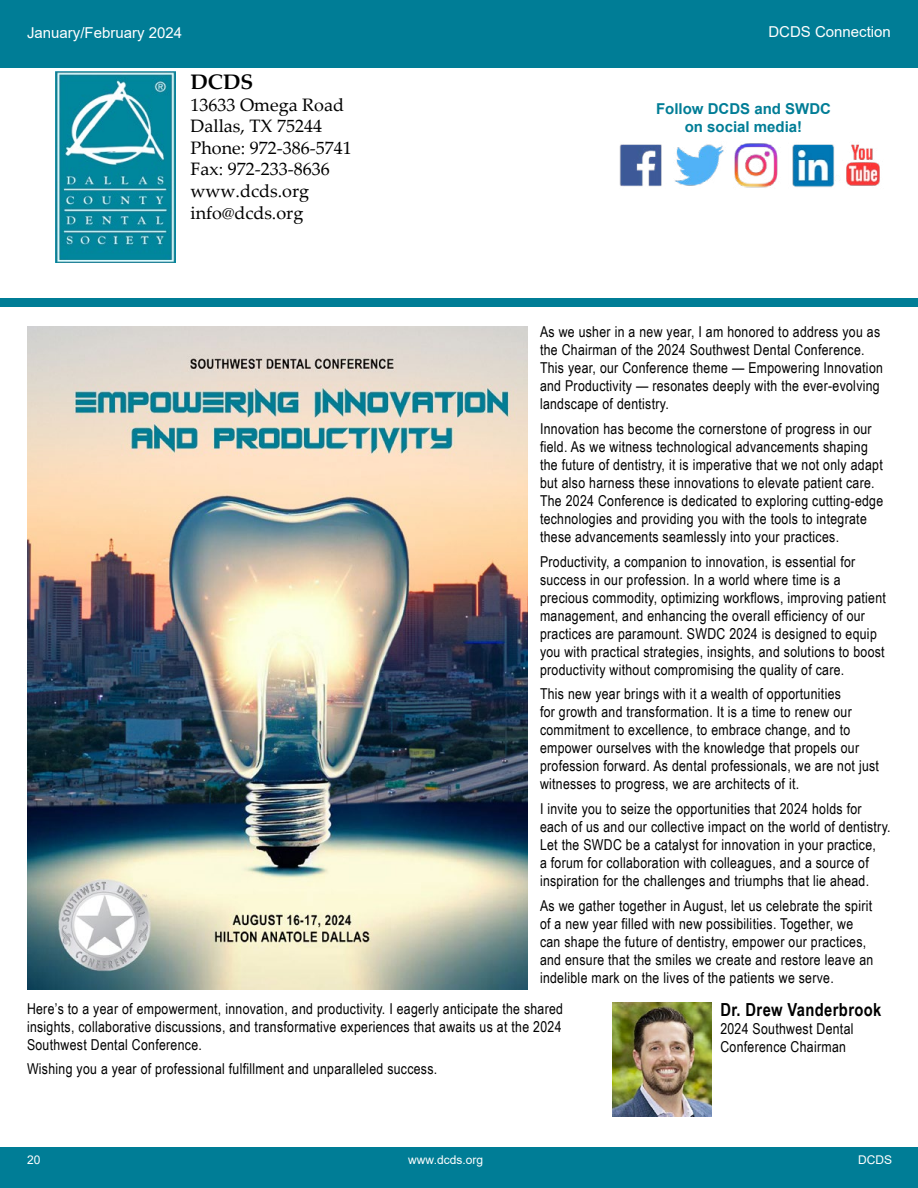
<style>
.page{position:relative;width:918px;height:1188px;background:#fff}
.page>*{position:absolute;margin:0;border:0;box-sizing:border-box;transform-origin:0 0}
.t1{font:700 21px "Palatino Linotype";color:#000}
.t2{font:18px/21.6px "Palatino Linotype";color:#000}
.t3{font:700 18px "Arial Narrow";letter-spacing:.02em;color:#000}
.t4{font:15px/18px "Arial Narrow";letter-spacing:.02em;color:#000}
.t5{font:15px "Arial";color:#fff}
.t6{font:700 15px/18px "Arial";color:#007d96;text-align:center}
.t7{font:12px "Arial";color:#fff}
</style>
<div class="page">
<div style="left:0;top:0;width:918px;height:60px;background:#007d96"></div>
<div style="left:0;top:51px;width:918px;height:17px;background:#007d96"></div>
<div style="left:0;top:1148px;width:918px;height:40px;background:#007d96"></div>
<img style="left:56px;top:72px;width:119px;height:190px">
<div style="left:0;top:298px;width:918px;height:9px;background:#007d96"></div>
<img style="left:619px;top:143px;width:261px;height:45px">
<img style="left:27px;top:326px;width:500px;height:663px">
<img style="left:612px;top:1003px;width:99px;height:114px">
<p class="t5" style="left:27px;top:22px;width:157px">January/February 2024</p>
<p class="t5" style="left:768px;top:22px;width:124px">DCDS Connection</p>
<h1 class="t1" style="left:191px;top:67px;width:64px">DCDS</h1>
<p class="t2" style="left:191px;top:93px;width:163px">13633 Omega Road<br>Dallas, TX 75244<br>Phone: 972-386-5741<br>Fax: 972-233-8636 www.dcds.org info@dcds.org</p>
<p class="t6" style="left:656px;top:99px;width:177px">Follow DCDS and SWDC on social media!</p>
<p class="t4" style="left:540px;top:322px;width:345px">As we usher in a new year, I am honored to address you as the Chairman of the 2024 Southwest Dental Conference.<br>This year, our Conference theme — Empowering Innovation and Productivity — resonates deeply with the ever-evolving landscape of dentistry.</p>
<p class="t4" style="left:540px;top:419px;width:345px">Innovation has become the cornerstone of progress in our field. As we witness technological advancements shaping the future of dentistry, it is imperative that we not only adapt but also harness these innovations to elevate patient care.<br>The 2024 Conference is dedicated to exploring cutting-edge technologies and providing you with the tools to integrate these advancements seamlessly into your practices.</p>
<p class="t4" style="left:540px;top:552px;width:347px">Productivity, a companion to innovation, is essential for success in our profession. In a world where time is a precious commodity, optimizing workflows, improving patient management, and enhancing the overall efficiency of our practices are paramount. SWDC 2024 is designed to equip you with practical strategies, insights, and solutions to boost productivity without compromising the quality of care.</p>
<p class="t4" style="left:540px;top:684px;width:341px">This new year brings with it a wealth of opportunities<br>for growth and transformation. It is a time to renew our commitment to excellence, to embrace change, and to empower ourselves with the knowledge that propels our profession forward. As dental professionals, we are not just witnesses to progress, we are architects of it.</p>
<p class="t4" style="left:540px;top:799px;width:352px">I invite you to seize the opportunities that 2024 holds for each of us and our collective impact on the world of dentistry.<br>Let the SWDC be a catalyst for innovation in your practice,<br>a forum for collaboration with colleagues, and a source of inspiration for the challenges and triumphs that lie ahead.</p>
<p class="t4" style="left:540px;top:896px;width:335px">As we gather together in August, let us celebrate the spirit of a new year filled with new possibilities. Together, we can shape the future of dentistry, empower our practices, and ensure that the smiles we create and restore leave an indelible mark on the lives of the patients we serve.</p>
<p class="t4" style="left:27px;top:999px;width:538px;text-align:justify">Here’s to a year of empowerment, innovation, and productivity. I eagerly anticipate the shared insights, collaborative discussions, and transformative experiences that awaits us at the 2024<br>Southwest Dental Conference.</p>
<p class="t4" style="left:27px;top:1060px;width:412px">Wishing you a year of professional fulfillment and unparalleled success.</p>
<p class="t3" style="left:720px;top:996px;width:163px">Dr. Drew Vanderbrook</p>
<p class="t4" style="left:720px;top:1019px;width:135px">2024 Southwest Dental<br>Conference Chairman</p>
<p class="t7" style="left:27px;top:1152px;width:15px">20</p>
<p class="t7" style="left:408px;top:1152px;width:76px">www.dcds.org</p>
<p class="t7" style="left:858px;top:1152px;width:35px">DCDS</p>
</div>
